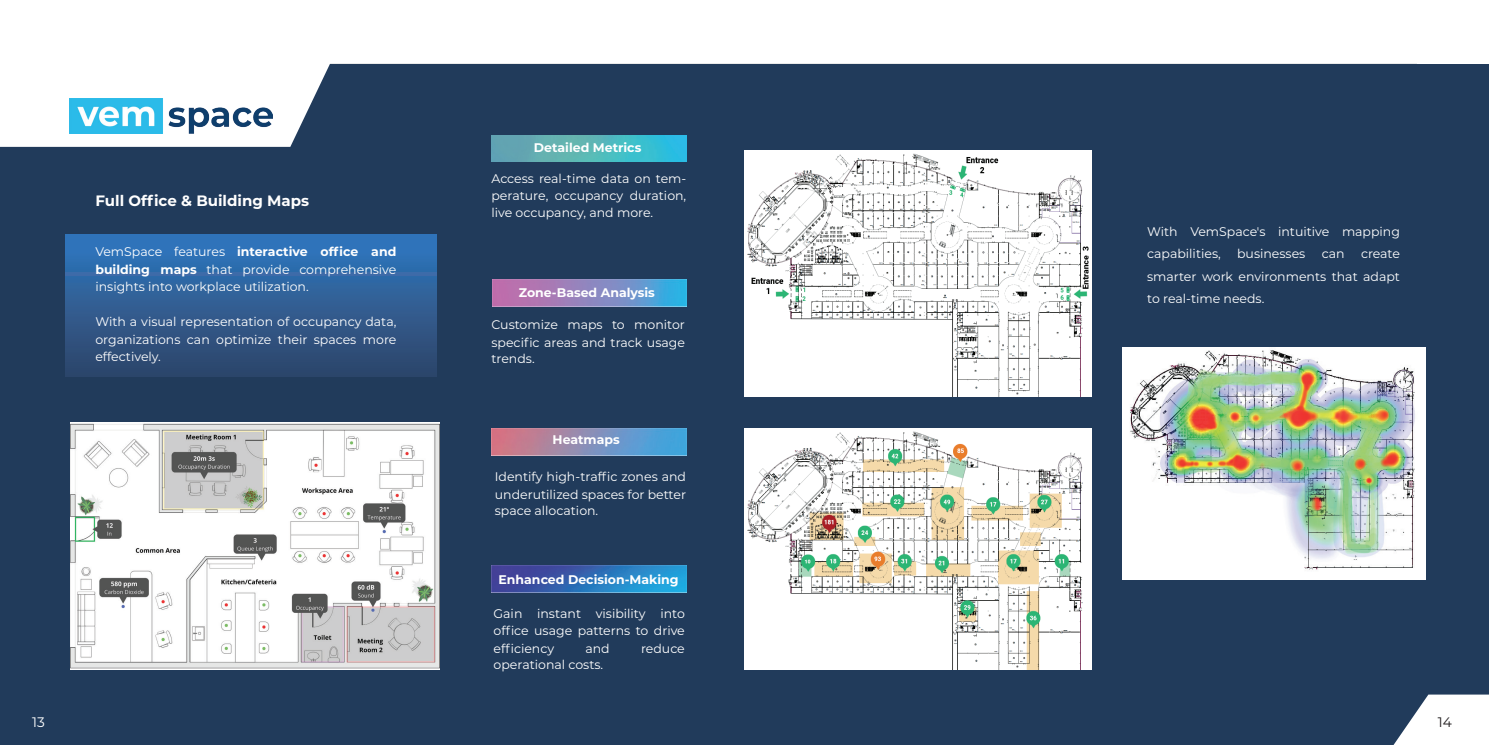
<style>
.page{position:relative;width:1489px;height:745px;background:#fff}
.page>*{position:absolute;margin:0;border:0;box-sizing:border-box;transform-origin:0 0}
.t1{font:700 15px "Montserrat";color:#fff}
.t2{font:13.75px "Montserrat";color:#fff}
.t3{font:13.75px "Montserrat";color:#211d1e}
.t4{font:12.5px/17.5px "Montserrat";color:#fff}
.t5{font:700 12.5px "Montserrat";color:#fff}
.s1{font-weight:700}
</style>
<div class="page">
<div style="left:0;top:64px;width:1488px;height:680px;background:#213b5b"></div>
<svg style="left:0;top:63px;width:335px;height:84px;background:#e8ebef"></svg>
<svg style="left:1394px;top:694px;width:94px;height:50px"></svg>
<img style="left:70px;top:98px;width:202px;height:35px">
<img style="left:1122px;top:347px;width:302px;height:232px">
<img style="left:744px;top:151px;width:347px;height:245px">
<img style="left:744px;top:428px;width:347px;height:241px">
<img style="left:70px;top:422px;width:370px;height:247px">
<img style="left:492px;top:135px;width:194px;height:26px">
<div style="left:65px;top:234px;width:371px;height:142px;background:linear-gradient(to bottom,#3078c1,#2f4569)"></div>
<img style="left:492px;top:279px;width:194px;height:27px">
<img style="left:491px;top:565px;width:195px;height:27px">
<img style="left:491px;top:428px;width:195px;height:27px">
<p class="t1" style="left:95px;top:190px;width:215px">Full Office &amp; Building Maps</p>
<p class="t4" style="left:95px;top:242px;width:302px;text-align:justify">VemSpace features <span class="s1">interactive office and building maps</span> that provide comprehensive insights into workplace utilization.</p>
<p class="t4" style="left:95px;top:312px;width:302px;text-align:justify">With a visual representation of occupancy data, organizations can optimize their spaces more effectively.</p>
<p class="t5" style="left:534px;top:138px;width:109px">Detailed Metrics</p>
<p class="t4" style="left:491px;top:169px;width:196px">Access real-time data on tem&shy;perature, occupancy duration,</p>
<p class="t4" style="left:491px;top:203px;width:163px">live occupancy, and more.</p>
<p class="t5" style="left:518px;top:283px;width:138px">Zone-Based Analysis</p>
<p class="t4" style="left:491px;top:315px;width:195px">Customize maps to monitor specific areas and track usage</p>
<p class="t4" style="left:491px;top:349px;width:45px">trends.</p>
<p class="t5" style="left:552px;top:430px;width:69px">Heatmaps</p>
<p class="t4" style="left:495px;top:467px;width:193px">Identify high-traffic zones and underutilized spaces for better</p>
<p class="t4" style="left:495px;top:501px;width:105px">space allocation.</p>
<p class="t5" style="left:498px;top:569px;width:181px">Enhanced Decision-Making</p>
<p class="t4" style="left:493px;top:603px;width:193px;text-align:justify">Gain instant visibility into office usage patterns to drive efficiency</p>
<p class="t4" style="left:585px;top:638px;width:26px">and</p>
<p class="t4" style="left:641px;top:638px;width:45px">reduce</p>
<p class="t4" style="left:493px;top:654px;width:111px">operational costs.</p>
<p class="t4" style="left:1147px;top:219px;width:254px;line-height:22.5px">With VemSpace's intuitive mapping capabilities,</p>
<p class="t4" style="left:1236px;top:244px;width:70px">businesses</p>
<p class="t4" style="left:1321px;top:244px;width:24px">can</p>
<p class="t4" style="left:1147px;top:242px;width:254px;line-height:22.5px;text-align:justify;text-indent:214px">create smarter work environments that adapt to real-time needs.</p>
<p class="t2" style="left:32px;top:712px;width:14px">13</p>
<p class="t3" style="left:1437px;top:712px;width:16px">14</p>
</div>
